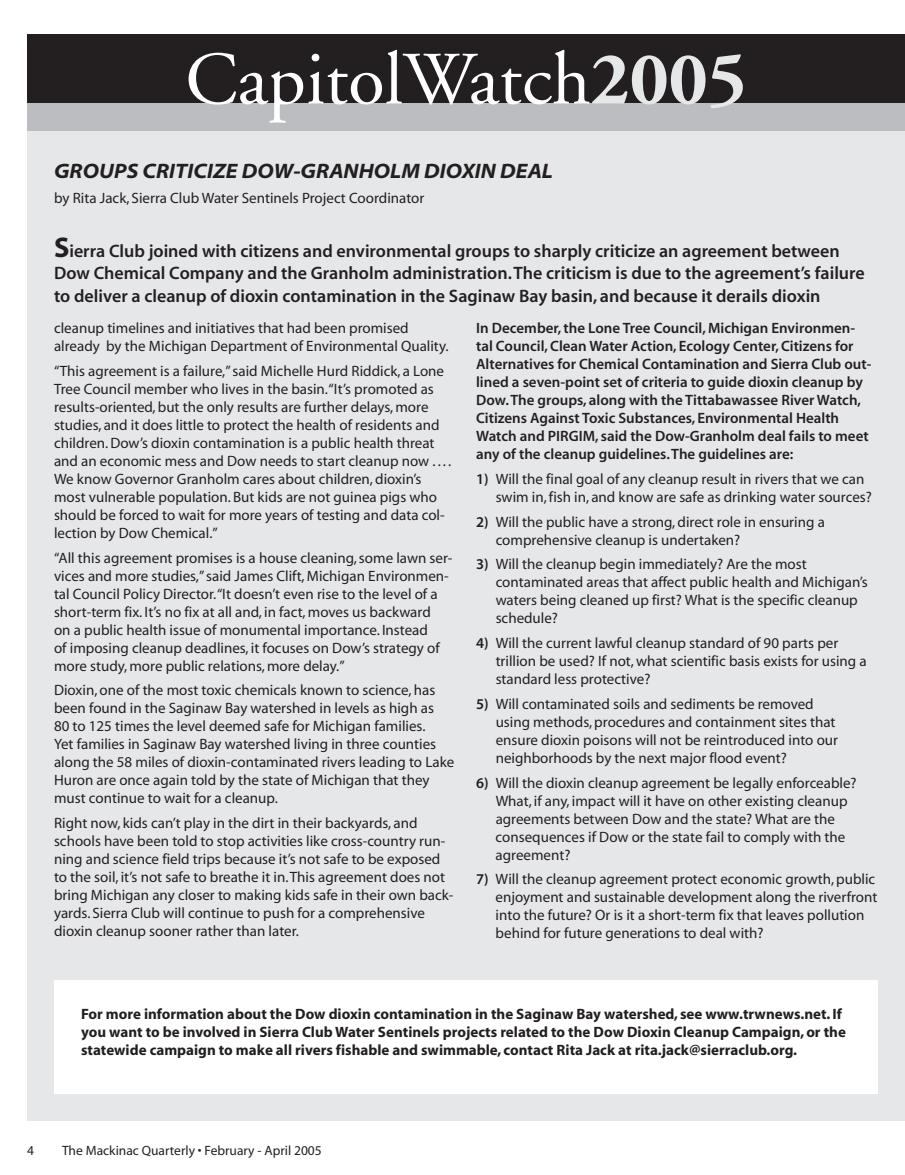
<style>
.page{position:relative;width:905px;height:1175px;background:#fff}
.page>*{position:absolute;margin:0;border:0;box-sizing:border-box;transform-origin:0 0}
.t1{font:75px "Adobe Garamond";color:#fff}
.t2{font:21px "Myriad MM It 700 700";color:#231f20}
.t3{font:18px/22.5px "Myriad MM 565 600";color:#231f20}
.t4{font:15px/18px "Myriad MM 400 600";color:#231f20}
.t5{font:15px/18px "Myriad MM 565 600";color:#231f20}
.t6{font:15px/18px "Myriad MM 700 600";color:#231f20}
.t7{font:13.5px "Myriad MM 400 600";color:#231f20}
.s1{font-weight:700;color:#e6e7e9}
.s2{font-family:"Myriad MM SC700 700 600";font-size:28.5px}
.s3{font-family:"Myriad MM 565 600"}
</style>
<div class="page">
<div style="left:27px;top:119px;width:877px;height:1001px;background:#e6e7e9"></div>
<div style="left:27px;top:34px;width:877px;height:69px;background:#231f20"></div>
<div style="left:27px;top:103px;width:877px;height:27px;background:#bcbdc0"></div>
<div style="left:54px;top:980px;width:824px;height:114px;background:#fff"></div>
<h1 class="t1" style="left:185px;top:40px;width:563px">CapitolWatch<span class="s1">2005</span></h1>
<h2 class="t2" style="left:54px;top:161px;width:500px">GROUPS CRITICIZE DOW-GRANHOLM DIOXIN DEAL</h2>
<p class="t4" style="left:54px;top:189px;width:372px">by Rita Jack, Sierra Club Water Sentinels Project Coordinator</p>
<p class="t3" style="left:54px;top:240px;width:812px"><span class="s2">S</span>ierra Club joined with citizens and environmental groups to sharply criticize an agreement between<br>Dow Chemical Company and the Granholm administration. The criticism is due to the agreement’s failure to deliver a cleanup of dioxin contamination in the Saginaw Bay basin, and because it derails dioxin</p>
<p class="t4" style="left:54px;top:320px;width:396px">cleanup timelines and initiatives that had been promised already by the Michigan Department of Environmental Quality.</p>
<p class="t4" style="left:54px;top:362px;width:398px">“This agreement is a failure,” said Michelle H urd Riddick, a Lone Tree Council member who lives in the basin.“It’s promoted as results-oriented, but the only results are further delays, more studies, and it does little to protect the health of residents and children. Dow’s dioxin contamination is a public health threat and an economic mess and Dow needs to start cleanup now . . . .<br>We know Governor Granholm cares about children, dioxin’s most vulnerable population. But kids are not guinea pigs who should be forced to wait for more years of testing and data col&shy;lection by Dow Chemical.”</p>
<p class="t4" style="left:54px;top:549px;width:400px">“All this agreement promises is a house cleaning, some lawn ser&shy;vices and more studies,” said James Clift, Michigan Environmen&shy;tal Council Policy Director.“It doesn’t even rise to the level of a short-term fix. I t’s no fix at all and, in fact, moves us backward<br>on a public health issue of monumental importance. Instead<br>of imposing cleanup deadlines, it focuses on Dow’s strategy of more study, more public relations, more delay.”</p>
<p class="t4" style="left:54px;top:682px;width:402px">Dioxin, one of the most toxic chemicals known to science, has been found in the Saginaw Bay watershed in levels as high as<br>80 to 125 times the level deemed safe for Michigan families.<br>Yet families in Saginaw Bay watershed living in three counties along the 58 miles of dioxin-contaminated rivers leading to Lake H uron are once again told by the state of Michigan that they must continue to wait for a cleanup.</p>
<p class="t4" style="left:54px;top:815px;width:401px">Right now, kids can’t play in the dirt in their backyards, and schools have been told to stop activities like cross-country run&shy;ning and science field trips because it’s not safe to be exposed to the soil, it’s not safe to breathe it in. This agreement does not bring Michigan any closer to making kids safe in their own back&shy;yards. Sierra Club will continue to push for a comprehensive dioxin cleanup sooner rather than later.</p>
<p class="t5" style="left:476px;top:320px;width:397px">In December, the Lone Tree Council, Michigan Environmen&shy;tal Council, Clean Water Action, Ecology Center, Citizens for Alternatives for Chemical Contamination and Sierra Club out&shy;lined a seven-point set of criteria to guide dioxin cleanup by Dow. The groups, along with the Tittabawassee River Watch, Citizens Against Toxic Substances, Environmental Health Watch and PIRGIM, said the Dow-Granholm deal fails to meet any of the cleanup guidelines. The guidelines are:</p>
<p class="t4" style="left:495px;top:470px;width:378px;text-indent:-20px"><span class="s3">1)</span> Will the final goal of any cleanup result in rivers that we can swim in, fish in, and know are safe as drinking water sources?</p>
<p class="t4" style="left:495px;top:513px;width:331px;text-indent:-20px"><span class="s3">2)</span> Will the public have a strong, direct role in ensuring a comprehensive cleanup is undertaken?</p>
<p class="t4" style="left:495px;top:556px;width:373px;text-indent:-20px"><span class="s3">3)</span> Will the cleanup begin immediately? Are the most contaminated areas that affect public health and Michigan’s waters being cleaned up first? What is the specific cleanup schedule?</p>
<p class="t4" style="left:495px;top:635px;width:372px;text-indent:-20px"><span class="s3">4)</span> Will the current lawful cleanup standard of 90 parts per trillion be used? If not, what scientific basis exists for using a standard less protective?</p>
<p class="t4" style="left:495px;top:695px;width:344px;text-indent:-20px"><span class="s3">5)</span> Will contaminated soils and sediments be removed using methods, procedures and containment sites that ensure dioxin poisons will not be reintroduced into our neighborhoods by the next major flood event?</p>
<p class="t4" style="left:495px;top:774px;width:362px;text-indent:-19px"><span class="s3">6)</span> Will the dioxin cleanup agreement be legally enforceable?<br>What, if any, impact will it have on other existing cleanup agreements between Dow and the state? What are the consequences if Dow or the state fail to comply with the agreement?</p>
<p class="t4" style="left:495px;top:871px;width:383px;text-indent:-20px"><span class="s3">7)</span> Will the cleanup agreement protect economic growth, public enjoyment and sustainable development along the riverfront into the future? Or is it a short-term fix that leaves pollution behind for future generations to deal with?</p>
<p class="t6" style="left:81px;top:1005px;width:766px">For more information about the Dow dioxin contamination in the Saginaw Bay watershed, see www.trwnews.net. If you want to be involved in Sierra Club Water Sentinels projects related to the Dow Dioxin Cleanup Campaign, or the statewide campaign to make all rivers fishable and swimmable, contact Rita Jack at rita.jack@sierraclub.org.</p>
<p class="t7" style="left:27px;top:1143px;width:8px">4</p>
<p class="t7" style="left:62px;top:1143px;width:261px">The Mackinac Quarterly • February - April 2005</p>
</div>
